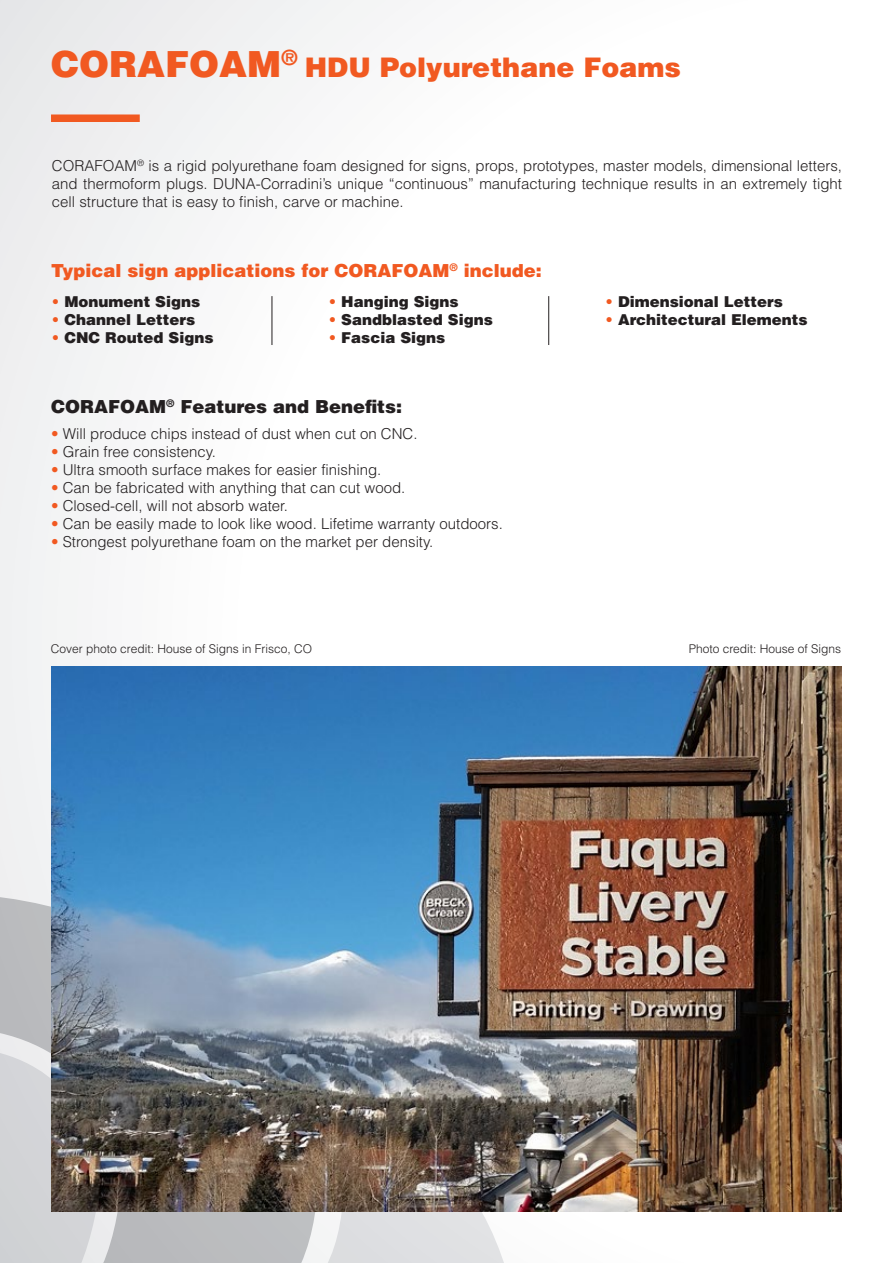
<style>
.page{position:relative;width:893px;height:1263px;background:#fff}
.page>*{position:absolute;margin:0;border:0;box-sizing:border-box;transform-origin:0 0}
.t1{font:900 27px "Helvetica LT Std";color:#f15921}
.t2{font:900 18px "Helvetica LT Std";color:#f15921}
.t3{font:900 18px "Helvetica LT Std";color:#231f20}
.t4{font:300 15px/18px "Helvetica LT Std";color:#231f20;text-align:justify}
.t5{font:900 15px "Helvetica LT Std";color:#231f20}
.t6{font:300 12px "Helvetica LT Std";color:#231f20}
.s1{font-size:36px}
.s2{color:#f15921}
</style>
<div class="page">
<div style="left:0;top:0;width:893px;height:1263px;background:linear-gradient(to right,#f2f3f4,#fff)"></div>
<div style="left:0;top:892px;width:309px;height:371px;background:#babbbe"></div>
<svg style="left:0;top:1039px;width:101px;height:224px;background:#d4d5d8"></svg>
<svg style="left:309px;top:1212px;width:199px;height:51px"></svg>
<img style="left:51px;top:667px;width:791px;height:545px">
<div style="left:51px;top:114px;width:89px;height:8px;background:#f15921"></div>
<hr style="left:272px;top:296px;width:1px;height:49px;background:#231f20">
<hr style="left:548px;top:296px;width:1px;height:49px;background:#231f20">
<h1 class="t1" style="left:51px;top:50px;width:631px"><span class="s1">CORAFOAM</span><sup>®</sup> HDU Polyurethane Foams</h1>
<p class="t4" style="left:52px;top:157px;width:791px">CORAFOAM<sup>®</sup> is a rigid polyurethane foam designed for signs, props, prototypes, master models, dimensional letters, and thermoform plugs. DUNA-Corradini’s unique “continuous” manufacturing technique results in an extremely tight cell structure that is easy to finish, carve or machine.</p>
<p class="t2" style="left:51px;top:258px;width:492px">Typical sign applications for CORAFOAM<sup>®</sup> include:</p>
<p class="t5" style="left:52px;top:292px;width:150px"><span class="s2">•</span> Monument Signs</p>
<p class="t5" style="left:52px;top:310px;width:145px"><span class="s2">•</span> Channel Letters</p>
<p class="t5" style="left:52px;top:328px;width:163px"><span class="s2">•</span> CNC Routed Signs</p>
<p class="t5" style="left:329px;top:292px;width:132px"><span class="s2">•</span> Hanging Signs</p>
<p class="t5" style="left:329px;top:310px;width:166px"><span class="s2">•</span> Sandblasted Signs</p>
<p class="t5" style="left:329px;top:328px;width:118px"><span class="s2">•</span> Fascia Signs</p>
<p class="t3" style="left:51px;top:394px;width:353px">CORAFOAM<sup>®</sup> Features and Benefits:</p>
<p class="t4" style="left:51px;top:425px;width:368px"><span class="s2">•</span> Will produce chips instead of dust when cut on CNC.</p>
<p class="t4" style="left:51px;top:443px;width:167px"><span class="s2">•</span> Grain free consistency.</p>
<p class="t4" style="left:51px;top:461px;width:332px"><span class="s2">•</span> Ultra smooth surface makes for easier finishing.</p>
<p class="t4" style="left:51px;top:479px;width:356px"><span class="s2">•</span> Can be fabricated with anything that can cut wood.</p>
<p class="t4" style="left:51px;top:497px;width:238px"><span class="s2">•</span> Closed-cell, will not absorb water.</p>
<p class="t4" style="left:51px;top:515px;width:453px"><span class="s2">•</span> Can be easily made to look like wood. Lifetime warranty outdoors.</p>
<p class="t4" style="left:51px;top:533px;width:384px"><span class="s2">•</span> Strongest polyurethane foam on the market per density.</p>
<p class="t5" style="left:606px;top:292px;width:179px"><span class="s2">•</span> Dimensional Letters</p>
<p class="t5" style="left:606px;top:310px;width:204px"><span class="s2">•</span> Architectural Elements</p>
<p class="t6" style="left:51px;top:641px;width:263px">Cover photo credit: House of Signs in Frisco, CO</p>
<p class="t6" style="left:689px;top:641px;width:154px">Photo credit: House of Signs</p>
</div>
